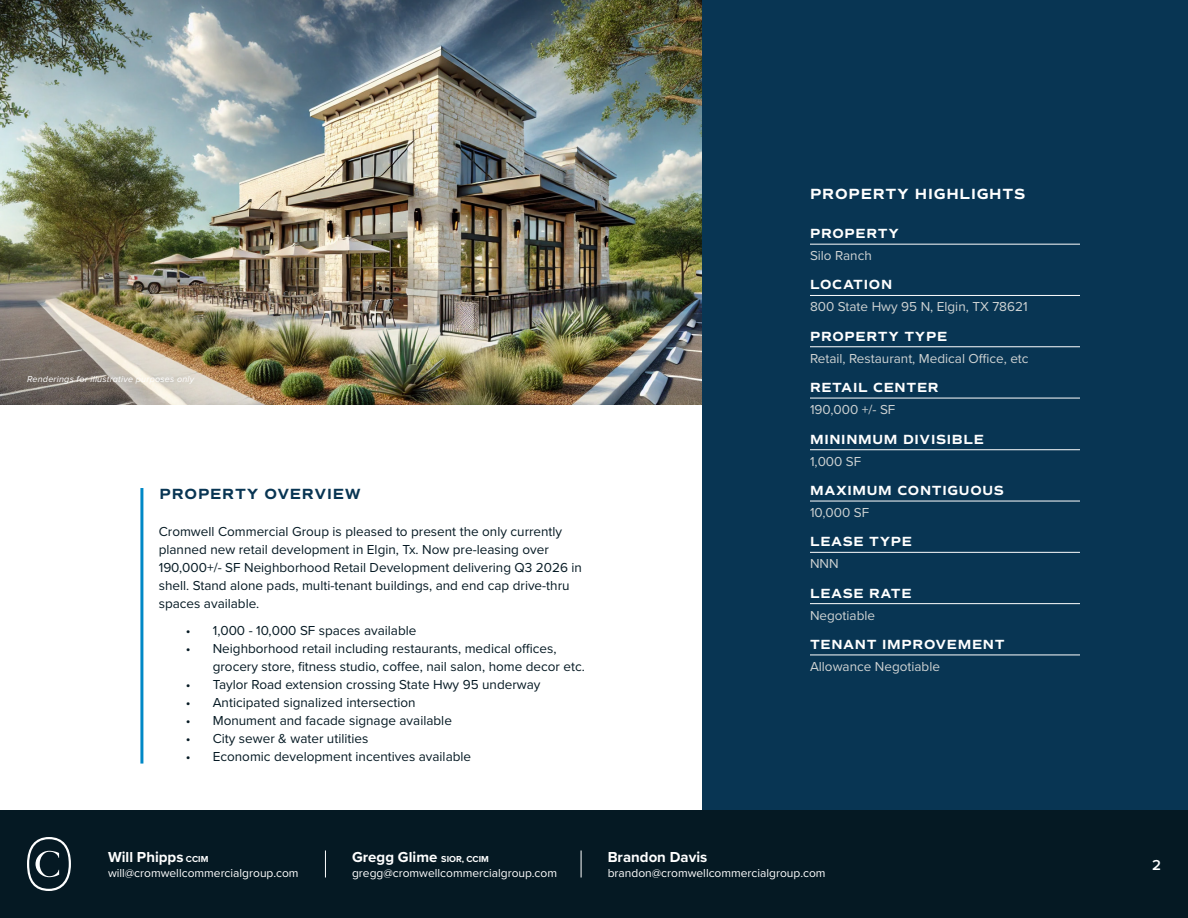
<style>
.page{position:relative;width:1188px;height:918px;background:#fff}
.page>*{position:absolute;margin:0;border:0;box-sizing:border-box;transform-origin:0 0}
.t1{font:700 15px "Proxima Nova";color:#fff}
.H1_-_White{font:700 15px "Commuters Sans";letter-spacing:.05em;color:#fff}
.H1_-_Navy{font:700 15px "Commuters Sans";letter-spacing:.05em;color:#083553}
.t2{font:600 15px "Proxima Nova";color:#fff}
.Paragraph_-_Navy{font:13.5px/18px "Proxima Nova";color:#051923}
.Paragraph_-_Gray{font:13.5px "Proxima Nova";color:#cfd3d3}
.t3{font:700 13.5px "Commuters Sans";letter-spacing:.05em;color:#fff}
.t4{font:12px "Proxima Nova";color:#fff}
.t5{font:italic 9px "Proxima Nova";letter-spacing:.025em;color:#fff}
.s1{font-size:9px}
</style>
<div class="page">
<div style="left:0;top:810px;width:1188px;height:108px;background:#051923"></div>
<svg style="left:27px;top:837px;width:44px;height:54px"></svg>
<svg style="left:325px;top:850px;width:1px;height:28px"></svg>
<svg style="left:581px;top:850px;width:1px;height:28px"></svg>
<img style="left:0;top:0;width:702px;height:405px">
<div style="left:702px;top:0;width:486px;height:810px;background:#083553"></div>
<hr style="left:810px;top:244px;width:270px;height:1px;background:#fff">
<hr style="left:810px;top:295px;width:270px;height:1px;background:#fff">
<hr style="left:810px;top:347px;width:270px;height:1px;background:#fff">
<hr style="left:810px;top:398px;width:270px;height:1px;background:#fff">
<hr style="left:810px;top:449px;width:270px;height:1px;background:#fff">
<hr style="left:810px;top:501px;width:270px;height:1px;background:#fff">
<hr style="left:810px;top:552px;width:270px;height:1px;background:#fff">
<hr style="left:810px;top:603px;width:270px;height:1px;background:#fff">
<hr style="left:140px;top:488px;width:3px;height:276px;background:#0088c6">
<hr style="left:810px;top:655px;width:270px;height:1px;background:#fff">
<p class="t5" style="left:27px;top:372px;width:169px">Renderings for illustrative purposes only</p>
<p class="H1_-_Navy" style="left:160px;top:485px;width:203px">PROPERTY OVERVIEW</p>
<p class="Paragraph_-_Navy" style="left:159px;top:521px;width:425px">Cromwell Commercial Group is pleased to present the only currently planned new retail development in Elgin, Tx. Now pre-leasing over 190,000+/- SF Neighborhood Retail Development delivering Q3 2026 in shell. Stand alone pads, multi-tenant buildings, and end cap drive-thru spaces available.</p>
<p class="Paragraph_-_Navy" style="left:186px;top:620px;width:232px">• 1,000 - 10,000 SF spaces available</p>
<p class="Paragraph_-_Navy" style="left:213px;top:638px;width:374px;text-indent:-27px">• Neighborhood retail including restaurants, medical offices, grocery store, fitness studio, coffee, nail salon, home decor etc.</p>
<p class="Paragraph_-_Navy" style="left:186px;top:674px;width:356px">• Taylor Road extension crossing State Hwy 95 underway</p>
<p class="Paragraph_-_Navy" style="left:186px;top:692px;width:231px">• Anticipated signalized intersection</p>
<p class="Paragraph_-_Navy" style="left:186px;top:710px;width:268px">• Monument and facade signage available</p>
<p class="Paragraph_-_Navy" style="left:186px;top:728px;width:184px">• City sewer &amp; water utilities</p>
<p class="Paragraph_-_Navy" style="left:186px;top:746px;width:287px">• Economic development incentives available</p>
<p class="H1_-_White" style="left:810px;top:184px;width:217px">PROPERTY HIGHLIGHTS</p>
<h2 class="t3" style="left:810px;top:225px;width:91px">PROPERTY</h2>
<p class="Paragraph_-_Gray" style="left:810px;top:245px;width:63px">Silo Ranch</p>
<h2 class="t3" style="left:810px;top:276px;width:84px">LOCATION</h2>
<p class="Paragraph_-_Gray" style="left:810px;top:297px;width:219px">800 State Hwy 95 N, Elgin, TX 78621</p>
<p class="Paragraph_-_Gray" style="left:810px;top:348px;width:220px">Retail, Restaurant, Medical Office, etc</p>
<h2 class="t3" style="left:810px;top:328px;width:139px">PROPERTY TYPE</h2>
<h2 class="t3" style="left:810px;top:379px;width:130px">RETAIL CENTER</h2>
<p class="Paragraph_-_Gray" style="left:810px;top:400px;width:87px">190,000 +/- SF</p>
<h2 class="t3" style="left:810px;top:431px;width:175px">MININMUM DIVISIBLE</h2>
<p class="Paragraph_-_Gray" style="left:810px;top:451px;width:53px">1,000 SF</p>
<h2 class="t3" style="left:810px;top:482px;width:195px">MAXIMUM CONTIGUOUS</h2>
<p class="Paragraph_-_Gray" style="left:810px;top:502px;width:61px">10,000 SF</p>
<h2 class="t3" style="left:810px;top:533px;width:104px">LEASE TYPE</h2>
<p class="Paragraph_-_Gray" style="left:810px;top:554px;width:30px">NNN</p>
<h2 class="t3" style="left:810px;top:585px;width:103px">LEASE RATE</h2>
<p class="Paragraph_-_Gray" style="left:810px;top:605px;width:67px">Negotiable</p>
<h2 class="t3" style="left:810px;top:636px;width:196px">TENANT IMPROVEMENT</h2>
<p class="Paragraph_-_Gray" style="left:810px;top:656px;width:132px">Allowance Negotiable</p>
<p class="t1" style="left:108px;top:846px;width:102px">Will Phipps <span class="s1">CCIM</span></p>
<p class="t4" style="left:108px;top:864px;width:192px">will@cromwellcommercialgroup.com</p>
<p class="t1" style="left:352px;top:846px;width:138px">Gregg Glime <span class="s1">SIOR, CCIM</span></p>
<p class="t4" style="left:352px;top:864px;width:207px">gregg@cromwellcommercialgroup.com</p>
<p class="t1" style="left:608px;top:846px;width:101px">Brandon Davis</p>
<p class="t4" style="left:608px;top:864px;width:219px">brandon@cromwellcommercialgroup.com</p>
<p class="t2" style="left:1152px;top:854px;width:10px">2</p>
</div>
